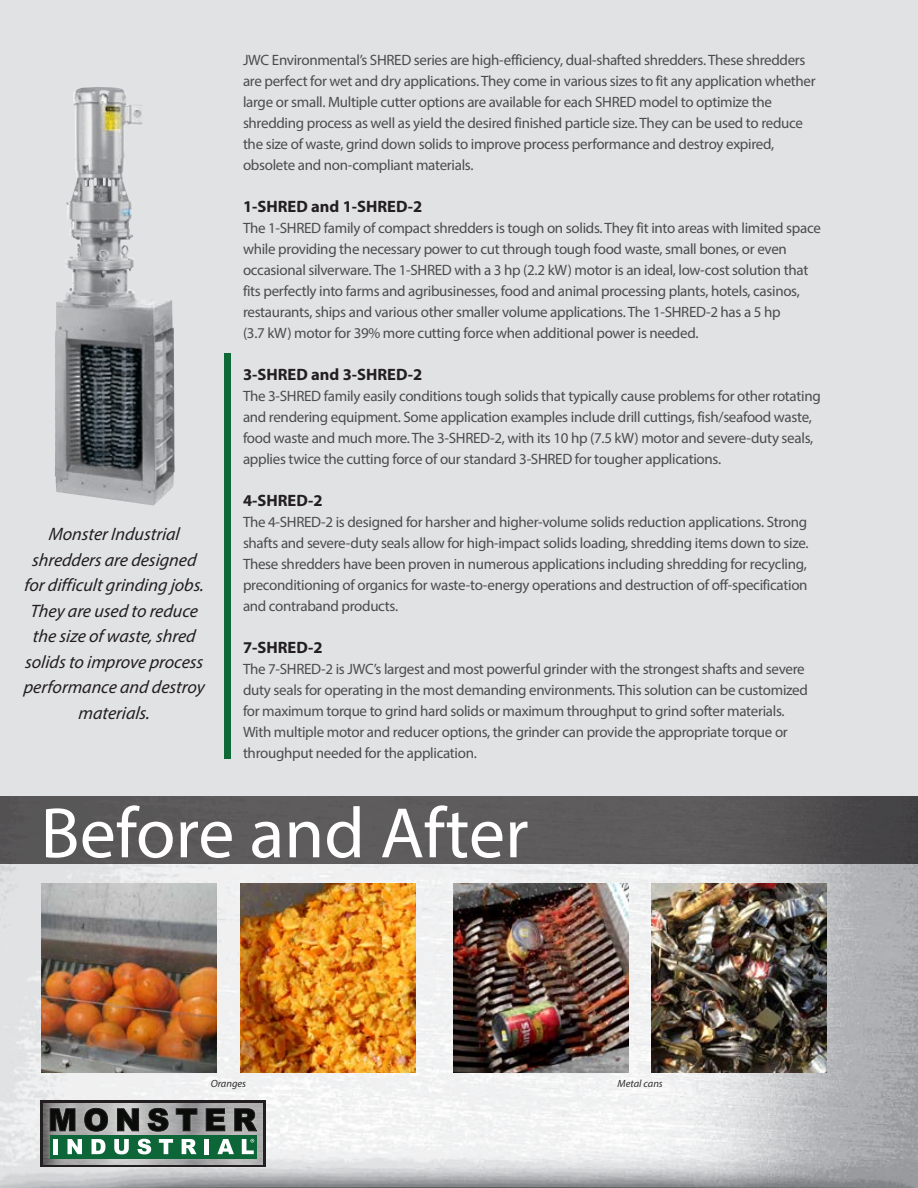
<style>
.page{position:relative;width:918px;height:1188px;background:#e1e2e4}
.page>*{position:absolute;margin:0;border:0;box-sizing:border-box;transform-origin:0 0}
.t1{font:72px "Myriad Pro";color:#fff}
.t2{font:italic 18px/25.5px "Myriad Pro";color:#231f20;text-align:center}
.t3{font:700 16.5px "Myriad Pro";color:#231f20}
.t4{font:15px/21px "Myriad Pro";letter-spacing:-.02em;color:#4b4c4d}
.t5{font:italic 10.5px "Myriad Pro";color:#312f30}
</style>
<div class="page">
<img style="left:0;top:864px;width:917px;height:324px">
<hr style="left:917px;top:796px;width:1px;height:392px;background:#fff">
<svg style="left:40px;top:1100px;width:226px;height:67px;background:#343132"></svg>
<img style="left:43px;top:1103px;width:220px;height:61px">
<div style="left:50px;top:1135px;width:207px;height:23px;background:#0c6638"></div>
<img style="left:46px;top:1104px;width:215px;height:31px">
<svg style="left:50px;top:1108px;width:25px;height:23px"></svg>
<svg style="left:84px;top:1108px;width:24px;height:24px"></svg>
<svg style="left:117px;top:1108px;width:22px;height:23px"></svg>
<svg style="left:148px;top:1108px;width:20px;height:24px"></svg>
<svg style="left:176px;top:1108px;width:21px;height:23px"></svg>
<svg style="left:206px;top:1108px;width:19px;height:23px"></svg>
<svg style="left:234px;top:1108px;width:23px;height:23px"></svg>
<div style="left:53px;top:1139px;width:5px;height:15px;background:#fff"></div>
<svg style="left:68px;top:1139px;width:14px;height:15px"></svg>
<svg style="left:92px;top:1139px;width:13px;height:15px"></svg>
<svg style="left:114px;top:1139px;width:15px;height:15px"></svg>
<svg style="left:137px;top:1139px;width:14px;height:15px"></svg>
<svg style="left:159px;top:1139px;width:14px;height:15px"></svg>
<svg style="left:182px;top:1139px;width:15px;height:15px"></svg>
<hr style="left:205px;top:1139px;width:4px;height:15px;background:#fff">
<svg style="left:217px;top:1139px;width:17px;height:15px"></svg>
<svg style="left:242px;top:1139px;width:12px;height:15px"></svg>
<svg style="left:0;top:796px;width:918px;height:68px;background:#595758"></svg>
<img style="left:55px;top:87px;width:120px;height:418px">
<div style="left:224px;top:353px;width:6px;height:405px;background:#0f6838"></div>
<img style="left:41px;top:884px;width:175px;height:188px">
<img style="left:241px;top:884px;width:175px;height:188px">
<img style="left:453px;top:884px;width:175px;height:188px">
<img style="left:652px;top:884px;width:175px;height:188px">
<p class="t2" style="left:23px;top:521px;width:184px">Monster Industrial shredders are designed for difficult grinding jobs.<br>They are used to reduce the size of waste, shred solids to improve process performance and destroy materials.</p>
<p class="t4" style="left:243px;top:49px;width:574px">JWC Environmental’s SHRED series are high-efficiency, dual-shafted shredders. These shredders are perfect for wet and dry applications. They come in various sizes to fit any application whether large or small. Multiple cutter options are available for each SHRED model to optimize the shredding process as well as yield the desired finished particle size. They can be used to reduce the size of waste, grind down solids to improve process performance and destroy expired, obsolete and non-compliant materials.</p>
<p class="t3" style="left:243px;top:196px;width:181px">1-SHRED and 1-SHRED-2</p>
<p class="t4" style="left:243px;top:217px;width:579px">The 1-SHRED family of compact shredders is tough on solids. They fit into areas with limited space while providing the necessary power to cut through tough food waste, small bones, or even occasional silverware. The 1-SHRED with a 3 hp (2.2 kW) motor is an ideal, low-cost solution that fits perfectly into farms and agribusinesses, food and animal processing plants, hotels, casinos, restaurants, ships and various other smaller volume applications. The 1-SHRED-2 has a 5 hp<br>(3.7 kW) motor for 39% more cutting force when additional power is needed.</p>
<p class="t3" style="left:243px;top:364px;width:181px">3-SHRED and 3-SHRED-2</p>
<p class="t4" style="left:243px;top:385px;width:579px">The 3-SHRED family easily conditions tough solids that typically cause problems for other rotating and rendering equipment. Some application examples include drill cuttings, fish/seafood waste, food waste and much more. The 3-SHRED-2, with its 10 hp (7.5 kW) motor and severe-duty seals, applies twice the cutting force of our standard 3-SHRED for tougher applications.</p>
<p class="t3" style="left:243px;top:490px;width:81px">4-SHRED-2</p>
<p class="t4" style="left:243px;top:511px;width:567px;text-align:justify">The 4-SHRED-2 is designed for harsher and higher-volume solids reduction applications. Strong shafts and severe-duty seals allow for high-impact solids loading, shredding items down to size.<br>These shredders have been proven in numerous applications including shredding for recycling, preconditioning of organics for waste-to-energy operations and destruction of off-specification and contraband products.</p>
<p class="t3" style="left:243px;top:637px;width:81px">7-SHRED-2</p>
<p class="t4" style="left:243px;top:658px;width:566px">The 7-SHRED-2 is JWC’s largest and most powerful grinder with the strongest shafts and severe duty seals for operating in the most demanding environments. This solution can be customized for maximum torque to grind hard solids or maximum throughput to grind softer materials.<br>With multiple motor and reducer options, the grinder can provide the appropriate torque or throughput needed for the application.</p>
<h1 class="t1" style="left:40px;top:789px;width:490px">Before and After</h1>
<p class="t5" style="left:211px;top:1077px;width:37px">Oranges</p>
<p class="t5" style="left:618px;top:1077px;width:47px">Metal cans</p>
</div>
